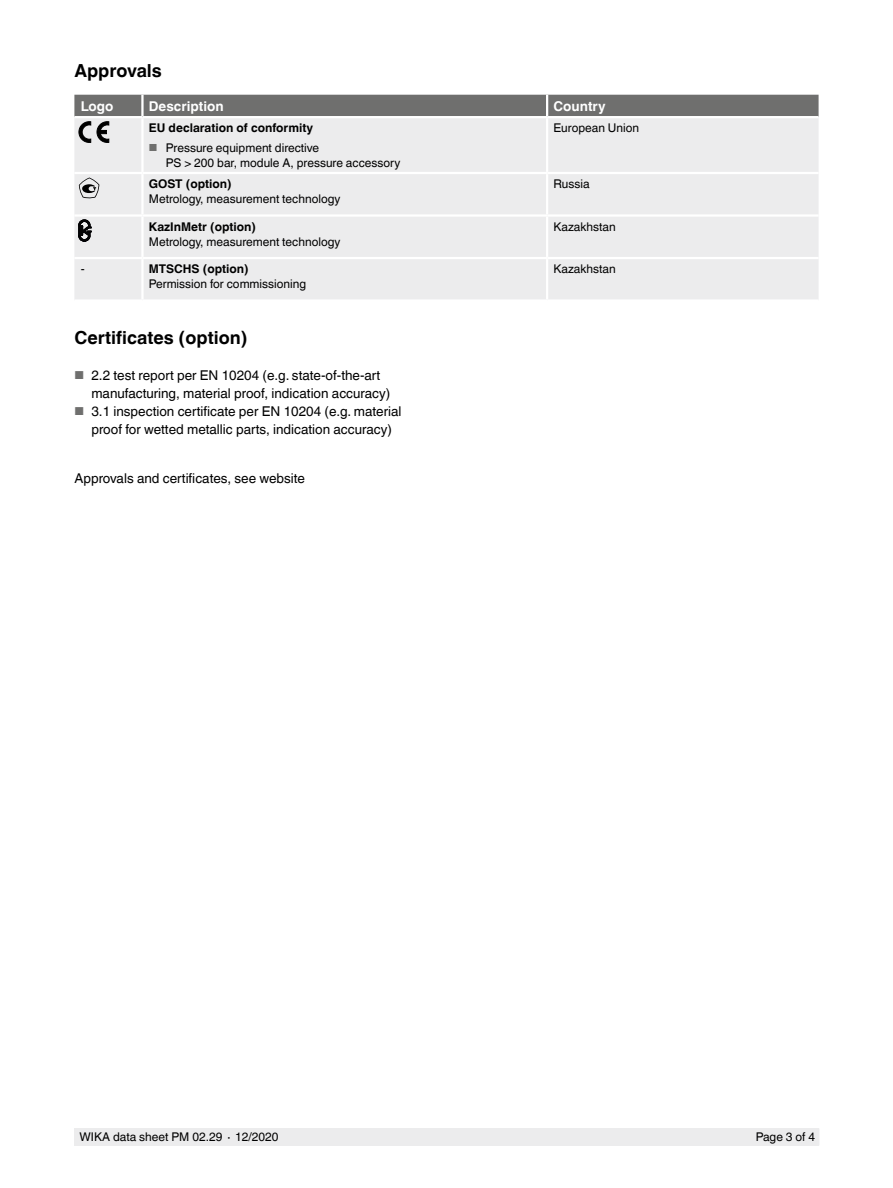
<style>
.page{position:relative;width:893px;height:1188px;background:#fff}
.page>*{position:absolute;margin:0;border:0;box-sizing:border-box;transform-origin:0 0}
.Subheadline1{font:700 18px "Helvetica World";color:#000}
.Running_text{font:13.5px/18px "Helvetica World";color:#000}
.Tables_-_Headline{font:700 13.5px "Helvetica World";color:#fff}
.Tables_-_Running_tex{font:12px "Helvetica World";color:#000}
.Tables_-_Running_tex-2{font:700 12px "Helvetica World";color:#000}
.s1{font-size:10.2px;color:#6f6f6e}
.s2{font-size:11.55px;color:#6f6f6e}
</style>
<div class="page">
<div style="left:75px;top:1128px;width:744px;height:17px;background:#ececed"></div>
<div style="left:74px;top:142px;width:745px;height:157px;background:#ececed"></div>
<hr style="left:142px;top:172px;width:405px;height:2px;background:#fff">
<hr style="left:142px;top:214px;width:405px;height:3px;background:#fff">
<hr style="left:141px;top:217px;width:3px;height:40px;background:#fff">
<hr style="left:546px;top:217px;width:2px;height:40px;background:#fff">
<hr style="left:74px;top:257px;width:68px;height:2px;background:#fff">
<hr style="left:142px;top:257px;width:405px;height:2px;background:#fff">
<hr style="left:141px;top:259px;width:3px;height:40px;background:#fff">
<hr style="left:547px;top:257px;width:272px;height:2px;background:#fff">
<hr style="left:546px;top:259px;width:2px;height:40px;background:#fff">
<hr style="left:74px;top:214px;width:68px;height:3px;background:#fff">
<hr style="left:547px;top:214px;width:272px;height:3px;background:#fff">
<hr style="left:547px;top:172px;width:272px;height:2px;background:#fff">
<hr style="left:74px;top:172px;width:68px;height:2px;background:#fff">
<hr style="left:546px;top:118px;width:2px;height:54px;background:#fff">
<hr style="left:141px;top:118px;width:3px;height:54px;background:#fff">
<hr style="left:546px;top:174px;width:2px;height:40px;background:#fff">
<hr style="left:141px;top:174px;width:3px;height:40px;background:#fff">
<svg style="left:74px;top:95px;width:745px;height:47px;background:#b3b3b3"></svg>
<svg style="left:79px;top:178px;width:20px;height:21px"></svg>
<svg style="left:79px;top:220px;width:12px;height:21px"></svg>
<p class="Subheadline1" style="left:74px;top:60px;width:89px">Approvals</p>
<p class="Tables_-_Headline" style="left:81px;top:98px;width:34px">Logo</p>
<p class="Tables_-_Headline" style="left:149px;top:98px;width:76px">Description</p>
<p class="Tables_-_Headline" style="left:553px;top:98px;width:54px">Country</p>
<p class="Tables_-_Running_tex-2" style="left:149px;top:121px;width:166px">EU declaration of conformity</p>
<p class="Tables_-_Running_tex" style="left:149px;top:140px;width:172px"><span class="s1">■</span> Pressure equipment directive</p>
<p class="Tables_-_Running_tex" style="left:166px;top:155px;width:236px">PS &gt; 200 bar, module A, pressure accessory</p>
<p class="Tables_-_Running_tex" style="left:553px;top:121px;width:87px">European Union</p>
<p class="Tables_-_Running_tex-2" style="left:149px;top:177px;width:84px">GOST (option)</p>
<p class="Tables_-_Running_tex" style="left:149px;top:192px;width:193px">Metrology, measurement technology</p>
<p class="Tables_-_Running_tex" style="left:553px;top:177px;width:38px">Russia</p>
<p class="Tables_-_Running_tex-2" style="left:149px;top:219px;width:109px">KazInMetr (option)</p>
<p class="Tables_-_Running_tex" style="left:149px;top:234px;width:193px">Metrology, measurement technology</p>
<p class="Tables_-_Running_tex" style="left:553px;top:219px;width:64px">Kazakhstan</p>
<p class="Tables_-_Running_tex" style="left:81px;top:262px;width:5px">-</p>
<p class="Tables_-_Running_tex-2" style="left:149px;top:262px;width:101px">MTSCHS (option)</p>
<p class="Tables_-_Running_tex" style="left:149px;top:277px;width:159px">Permission for commissioning</p>
<p class="Tables_-_Running_tex" style="left:553px;top:262px;width:64px">Kazakhstan</p>
<p class="Subheadline1" style="left:74px;top:327px;width:175px">Certificates (option)</p>
<p class="Running_text" style="left:91px;top:366px;width:300px;text-indent:-17px"><span class="s2">■</span> 2.2 test report per EN 10204 (e.g. state-of-the-art manufacturing, material proof, indication accuracy)</p>
<p class="Running_text" style="left:74px;top:402px;width:329px;text-align:center"><span class="s2">■</span> 3.1 inspection certificate per EN 10204 (e.g. material proof for wetted metallic parts, indication accuracy)</p>
<p class="Running_text" style="left:74px;top:470px;width:232px">Approvals and certificates, see website</p>
<p class="Tables_-_Running_tex" style="left:80px;top:1130px;width:201px">WIKA data sheet PM 02.29 ∙ 12/2020</p>
<p class="Tables_-_Running_tex" style="left:756px;top:1130px;width:61px">Page 3 of 4</p>
</div>
